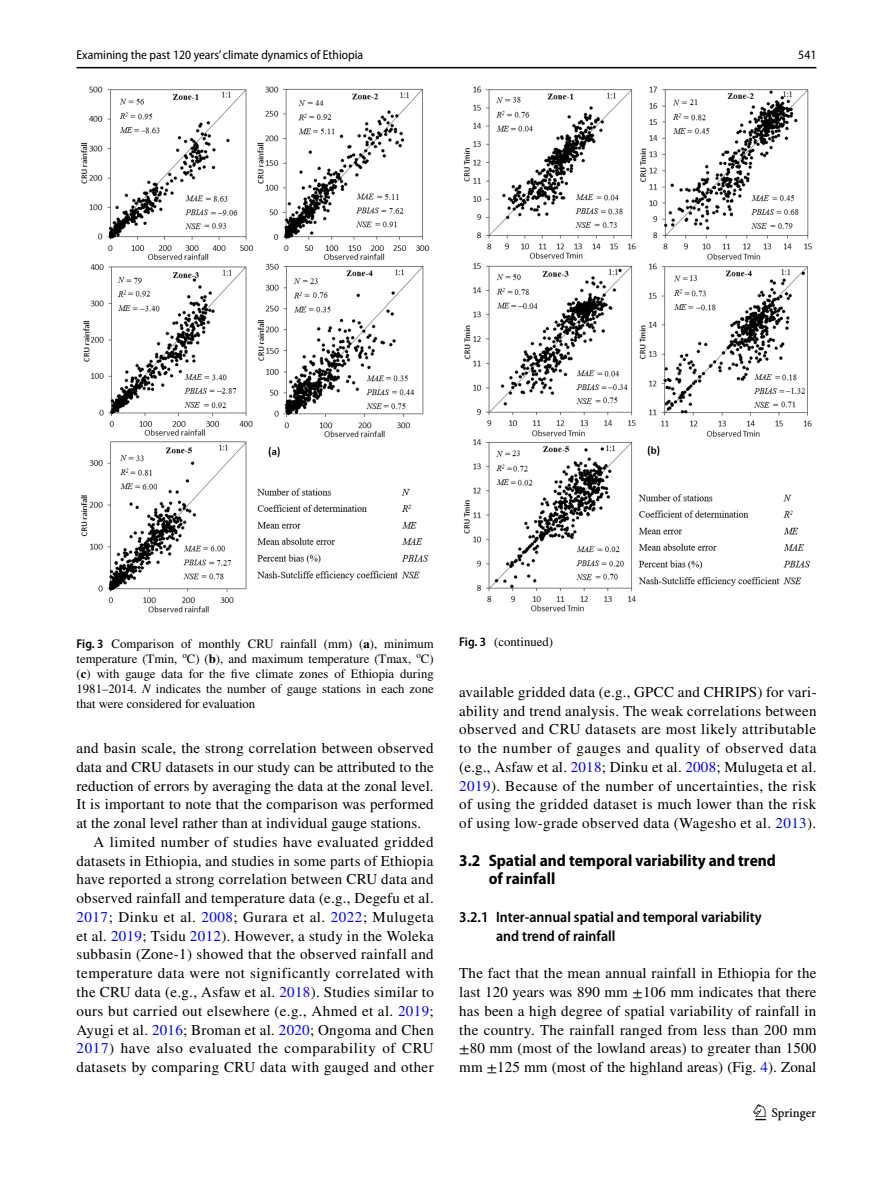
<style>
.page{position:relative;width:893px;height:1187px;background:#fff}
.page>*{position:absolute;margin:0;border:0;box-sizing:border-box;transform-origin:0 0}
.t1{font:22.5px "Springnew Regular 3";color:#000}
.t2{font:700 semi-condensed 16.5px/18.8px "Myriad Pro";color:#000}
.t3{font:15px/18.8px "STIX";letter-spacing:.02em;color:#000;text-align:justify}
.t4{font:600 semi-condensed 15px/18.8px "Myriad Pro";color:#000}
.t5{font:15px "STIX";letter-spacing:.045em;color:#000}
.t6{font:12.75px/15px "STIX";color:#000;text-align:justify}
.t7{font:semi-condensed 12.75px "Myriad Pro";color:#000}
.s1{font-family:"Myriad Pro";font-weight:600;font-stretch:semi-condensed}
.s2{font-weight:700}
.s3{font-style:italic}
.s4{color:#00f}
</style>
<div class="page">
<hr style="left:77px;top:67px;width:739px;height:1px;background:#000">
<img style="left:81px;top:87px;width:348px;height:525px">
<img style="left:463px;top:87px;width:349px;height:524px">
<p class="t7" style="left:77px;top:48px;width:288px">Examining the past 120 years’ climate dynamics of Ethiopia</p>
<p class="t7" style="left:798px;top:48px;width:20px">541</p>
<p class="t6" style="left:77px;top:636px;width:359px"><span class="s1">Fig. 3</span> Comparison of monthly CRU rainfall (mm) (<span class="s2">a</span>), minimum temperature (Tmin, <sup>o</sup>C) (<span class="s2">b</span>), and maximum temperature (Tmax, <sup>o</sup>C) (<span class="s2">c</span>) with gauge data for the five climate zones of Ethiopia during 1981–2014. <span class="s3">N</span> indicates the number of gauge stations in each zone that were considered for evaluation</p>
<p class="t6" style="left:459px;top:635px;width:95px"><span class="s1">Fig. 3</span> (continued)</p>
<p class="t3" style="left:459px;top:683px;width:359px">available gridded data (e.g., GPCC and CHRIPS) for vari&shy;ability and trend analysis. The weak correlations between observed and CRU datasets are most likely attributable to the number of gauges and quality of observed data (e.g., Asfaw et al. <span class="s4">2018</span>; Dinku et al. <span class="s4">2008</span>; Mulugeta et al.<br><span class="s4">2019</span>). Because of the number of uncertainties, the risk of using the gridded dataset is much lower than the risk of using low-grade observed data (Wagesho et al. <span class="s4">2013</span>).</p>
<p class="t2" style="left:489px;top:850px;width:289px;text-indent:-29px">3.2 Spatial and temporal variability and trend of rainfall</p>
<p class="t4" style="left:496px;top:907px;width:267px;text-indent:-37px">3.2.1 Inter‑annual spatial and temporal variability and trend of rainfall</p>
<p class="t3" style="left:459px;top:964px;width:359px">The fact that the mean annual rainfall in Ethiopia for the last 120 years was 890 mm ±106 mm indicates that there has been a high degree of spatial variability of rainfall in the country. The rainfall ranged from less than 200 mm ±80 mm (most of the lowland areas) to greater than 1500 mm ±125 mm (most of the highland areas) (Fig. <span class="s4">4</span>). Zonal</p>
<p class="t3" style="left:77px;top:739px;width:359px">and basin scale, the strong correlation between observed</p>
<p class="t3" style="left:77px;top:758px;width:359px">data and CRU datasets in our study can be attributed to the</p>
<p class="t3" style="left:77px;top:777px;width:359px">reduction of errors by averaging the data at the zonal level.</p>
<p class="t3" style="left:77px;top:796px;width:359px">It is important to note that the comparison was performed</p>
<p class="t3" style="left:77px;top:814px;width:346px">at the zonal level rather than at individual gauge stations.</p>
<p class="t3" style="left:94px;top:833px;width:341px">A limited number of studies have evaluated gridded</p>
<p class="t3" style="left:77px;top:852px;width:358px">datasets in Ethiopia, and studies in some parts of Ethiopia</p>
<p class="t3" style="left:77px;top:871px;width:358px">have reported a strong correlation between CRU data and</p>
<p class="t3" style="left:77px;top:889px;width:359px">observed rainfall and temperature data (e.g., Degefu et al.</p>
<p class="t3" style="left:77px;top:908px;width:359px"><span class="s4">2017</span>; Dinku et al. <span class="s4">2008</span>; Gurara et al. <span class="s4">2022</span>; Mulugeta</p>
<p class="t3" style="left:77px;top:927px;width:359px">et al. <span class="s4">2019</span>; Tsidu <span class="s4">2012</span>). However, a study in the Woleka</p>
<p class="t3" style="left:77px;top:946px;width:359px">subbasin (Zone-1) showed that the observed rainfall and</p>
<p class="t3" style="left:77px;top:964px;width:359px">temperature data were not significantly correlated with</p>
<p class="t3" style="left:77px;top:983px;width:359px">the CRU data (e.g., Asfaw et al. <span class="s4">2018</span>). Studies similar to</p>
<p class="t3" style="left:77px;top:1002px;width:359px">ours but carried out elsewhere (e.g., Ahmed et al. <span class="s4">2019</span>;</p>
<p class="t3" style="left:77px;top:1021px;width:359px">Ayugi et al. <span class="s4">2016</span>; Broman et al. <span class="s4">2020</span>; Ongoma and Chen</p>
<p class="t5" style="left:77px;top:1037px;width:359px"><span class="s4">2017</span>) have also evaluated the comparability of CRU</p>
<p class="t3" style="left:77px;top:1058px;width:359px">datasets by comparing CRU data with gauged and other</p>
<h1 class="t1" style="left:755px;top:1104px;width:62px">1 3</h1>
</div>
